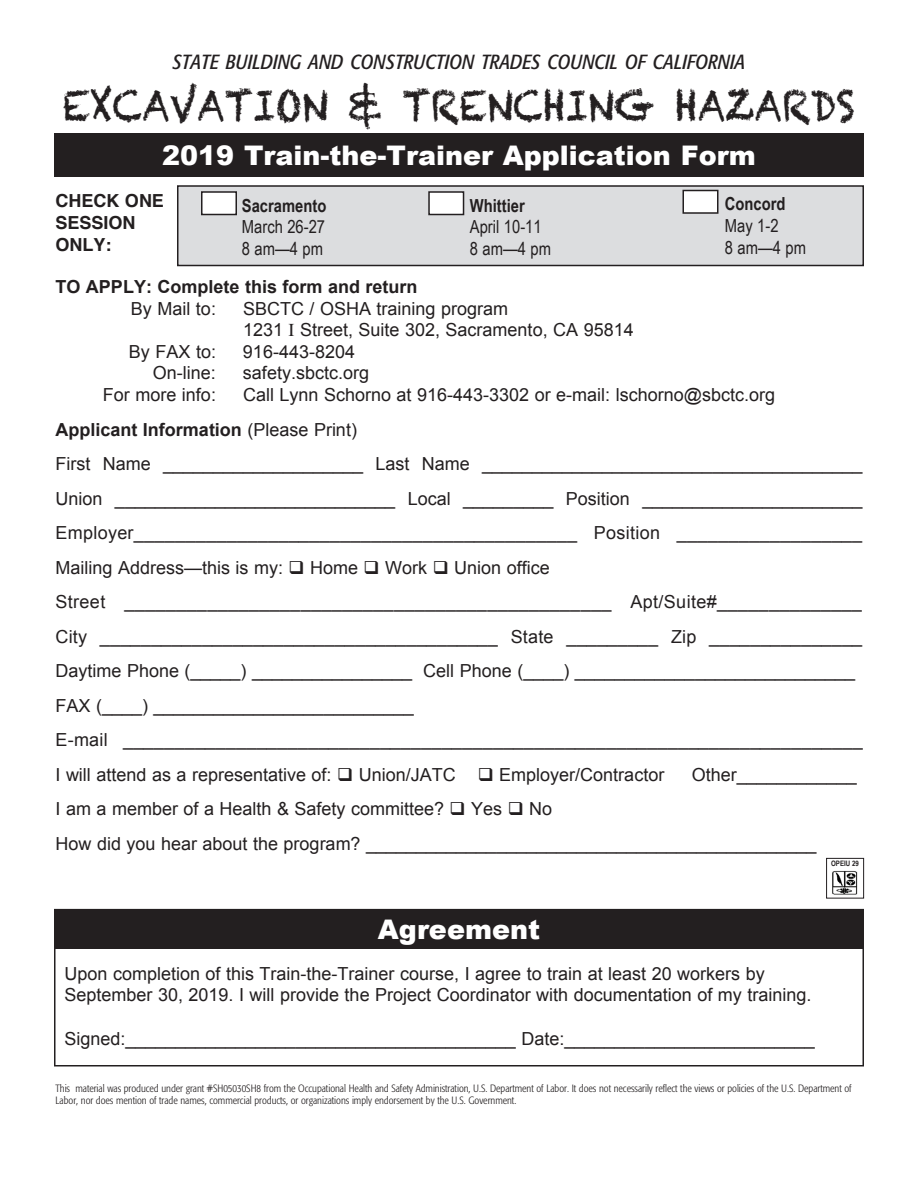
<style>
.page{position:relative;width:918px;height:1188px;background:#fff}
.page>*{position:absolute;margin:0;border:0;box-sizing:border-box;transform-origin:0 0}
.t1{font:42px "Chalkduster";color:#231f20;scale:.88 1}
.t2{font:900 27px "Arial";color:#fff}
.t3{font:italic condensed 20.25px "Formata";color:#231f20}
.t4{font:18px/34.5px "Arial";color:#231f20}
.t5{font:18px "Arial Narrow";color:#231f20}
.t6{font:700 18px "Arial";color:#231f20}
.t7{font:700 18px "Arial Narrow";color:#231f20}
.t8{font:700 18px/21.6px "Helvetica";color:#231f20}
.t9{font:300 condensed 10.5px/12.6px "Formata";color:#231f20}
.t10{font:700 7.5px "Arial Narrow";color:#231f20}
.s1{font-family:"Times"}
.s2{font-weight:700}
</style>
<div class="page">
<div style="left:178px;top:186px;width:685px;height:80px;background:#dcdddf"></div>
<div style="left:177px;top:185px;width:687px;height:81px;border:2px solid #231f20"></div>
<div style="left:54px;top:909px;width:810px;height:157px;border:2px solid #231f20"></div>
<div style="left:54px;top:133px;width:810px;height:44px;background:#231f20"></div>
<div style="left:54px;top:910px;width:810px;height:39px;background:#231f20"></div>
<div style="left:826px;top:858px;width:38px;height:40px;border:1px solid #231f20"></div>
<img style="left:831px;top:871px;width:27px;height:26px">
<div style="left:202px;top:192px;width:34px;height:22px;background:#fff"></div>
<div style="left:201px;top:191px;width:36px;height:24px;border:2px solid #231f20"></div>
<div style="left:429px;top:192px;width:35px;height:22px;background:#fff"></div>
<div style="left:428px;top:191px;width:36px;height:24px;border:2px solid #231f20"></div>
<div style="left:683px;top:190px;width:35px;height:23px;background:#fff"></div>
<div style="left:682px;top:190px;width:36px;height:24px;border:2px solid #231f20"></div>
<p class="t3" style="left:173px;top:50px;width:574px">STATE BUILDING AND CONSTRUCTION TRADES COUNCIL OF CALIFORNIA</p>
<p class="t1" style="left:63px;top:81px;width:902px">EXCAVATION &amp; TRENCHING HAZARDS</p>
<p class="t2" style="left:162px;top:136px;width:595px">2019 Train-the-Trainer Application Form</p>
<p class="t8" style="left:56px;top:189px;width:110px">CHECK ONE</p>
<p class="t8" style="left:56px;top:211px;width:82px">SESSION<br>ONLY:</p>
<p class="t7" style="left:242px;top:192px;width:86px">Sacramento</p>
<p class="t5" style="left:242px;top:214px;width:85px">March 26-27</p>
<p class="t5" style="left:242px;top:236px;width:83px">8 am—4 pm</p>
<p class="t7" style="left:470px;top:192px;width:56px">Whittier</p>
<p class="t5" style="left:470px;top:214px;width:73px">April 10-11</p>
<p class="t5" style="left:470px;top:236px;width:83px">8 am—4 pm</p>
<p class="t7" style="left:725px;top:190px;width:62px">Concord</p>
<p class="t5" style="left:725px;top:212px;width:55px">May 1-2</p>
<p class="t5" style="left:725px;top:234px;width:83px">8 am—4 pm</p>
<p class="t6" style="left:56px;top:275px;width:364px">TO APPLY: Complete this form and return</p>
<p class="t4" style="left:131px;top:291px;width:87px">By Mail to:</p>
<p class="t4" style="left:243px;top:291px;width:267px">SBCTC / OSHA training program</p>
<p class="t4" style="left:243px;top:313px;width:392px">1231 <span class="s1">I</span> Street, Suite 302, Sacramento, CA 95814</p>
<p class="t4" style="left:129px;top:334px;width:89px">By FAX to:</p>
<p class="t4" style="left:243px;top:334px;width:114px">916-443-8204</p>
<p class="t4" style="left:153px;top:356px;width:65px">On-line:</p>
<p class="t4" style="left:243px;top:356px;width:128px">safety.sbctc.org</p>
<p class="t4" style="left:103px;top:378px;width:115px">For more info:</p>
<p class="t4" style="left:243px;top:378px;width:534px">Call Lynn Schorno at 916-443-3302 or e-mail: lschorno@sbctc.org</p>
<p class="t4" style="left:55px;top:412px;width:809px"><span class="s2">Applicant Information</span> (Please Print)<br>First Name ____________________ Last Name ______________________________________ Union ____________________________ Local _________ Position ______________________ Employer___________________________________________ Position __________________ Mailing Address—this is my: ❑ Home ❑ Work ❑ Union office<br>Street _______________________________________________ Apt/Suite#______________ City _______________________________________ State _________ Zip _______________ Daytime Phone (_____) ________________ Cell Phone (____) ____________________________ FAX (____) __________________________<br>E-mail ________________________________________________________________________ I will attend as a representative of: ❑ Union/JATC ❑ Employer/Contractor</p>
<p class="t4" style="left:692px;top:757px;width:167px">Other____________</p>
<p class="t4" style="left:55px;top:792px;width:763px">I am a member of a Health &amp; Safety committee? ❑ Yes ❑ No<br>How did you hear about the program? _____________________________________________</p>
<p class="t10" style="left:831px;top:857px;width:29px">OPEIU 29</p>
<p class="t2" style="left:378px;top:910px;width:164px">Agreement</p>
<p class="t4" style="left:64px;top:963px;width:748px;line-height:21.6px">Upon completion of this Train-the-Trainer course, I agree to train at least 20 workers by<br>September 30, 2019. I will provide the Project Coordinator with documentation of my training.</p>
<p class="t4" style="left:65px;top:1021px;width:752px">Signed:_______________________________________ Date:_________________________</p>
<p class="t9" style="left:56px;top:1082px;width:798px">This material was produced under grant #SH05030SH8 from the Occupational Health and Safety Administration, U.S. Department of Labor. It does not necessarily reflect the views or policies of the U.S. Department of<br>Labor, nor does mention of trade names, commercial products, or organizations imply endorsement by the U.S. Government.</p>
</div>
